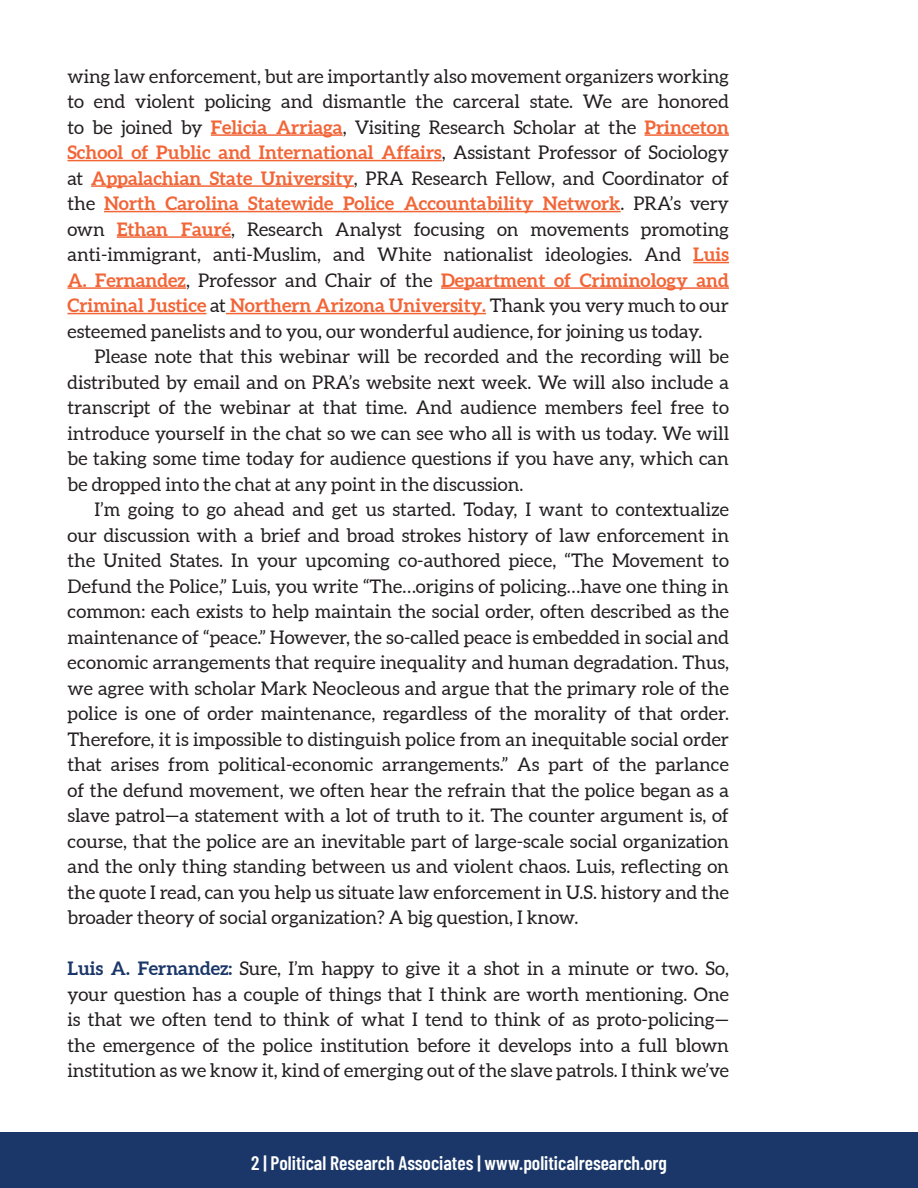
<style>
.page{position:relative;width:918px;height:1188px;background:#fff}
.page>*{position:absolute;margin:0;border:0;box-sizing:border-box;transform-origin:0 0}
.t1{font:600 19.5px "Barlow Condensed";color:#fff}
.Body{font:18.75px/25.5px "Aleo";color:#231f20;text-align:justify}
.FP{font:18.75px/25.5px "Aleo";color:#231f20;text-align:justify}
.s1{font-weight:700;color:#f26537}
.s2{font-weight:700;color:#1b3769}
</style>
<div class="page">
<div style="left:0;top:1133px;width:918px;height:55px;background:#1b3769"></div>
<hr style="left:211px;top:134px;width:132px;height:2px;background:#f26537">
<hr style="left:645px;top:134px;width:84px;height:2px;background:#f26537">
<hr style="left:68px;top:160px;width:374px;height:1px;background:#f26537">
<hr style="left:91px;top:185px;width:263px;height:2px;background:#f26537">
<hr style="left:104px;top:211px;width:517px;height:1px;background:#f26537">
<hr style="left:117px;top:236px;width:114px;height:2px;background:#f26537">
<hr style="left:693px;top:262px;width:36px;height:1px;background:#f26537">
<hr style="left:68px;top:287px;width:118px;height:2px;background:#f26537">
<hr style="left:441px;top:287px;width:288px;height:2px;background:#f26537">
<hr style="left:68px;top:313px;width:138px;height:1px;background:#f26537">
<hr style="left:226px;top:313px;width:260px;height:1px;background:#f26537">
<p class="Body" style="left:68px;top:64px;width:663px">wing law enforcement, but are importantly also movement organizers working to end violent policing and dismantle the carceral state. We are honored to be joined by <span class="s1">Felicia Arriaga</span>, Visiting Research Scholar at the <span class="s1">Princeton School of Public and International Affairs</span>, Assistant Professor of Sociology at <span class="s1">Appalachian State University</span>, PRA Research Fellow, and Coordinator of the <span class="s1">North Carolina Statewide Police Accountability Network</span>. PRA’s very own <span class="s1">Ethan Fauré</span>, Research Analyst focusing on movements promoting anti-immigrant, anti-Muslim, and White nationalist ideologies. And <span class="s1">Luis A. Fernandez</span>, Professor and Chair of the <span class="s1">Department of Criminology and Criminal Justice</span> at <span class="s1">Northern Arizona University.</span> Thank you very much to our esteemed panelists and to you, our wonderful audience, for joining us today.</p>
<p class="Body" style="left:68px;top:345px;width:663px;text-indent:27px">Please note that this webinar will be recorded and the recording will be distributed by email and on PRA’s website next week. We will also include a transcript of the webinar at that time. And audience members feel free to introduce yourself in the chat so we can see who all is with us today. We will be taking some time today for audience questions if you have any, which can be dropped into the chat at any point in the discussion.</p>
<p class="Body" style="left:68px;top:498px;width:663px;text-indent:27px">I’m going to go ahead and get us started. Today, I want to contextualize our discussion with a brief and broad strokes history of law enforcement in the United States. In your upcoming co-authored piece, “The Movement to Defund the Police,” Luis, you write “The…origins of policing…have one thing in common: each exists to help maintain the social order, often described as the maintenance of “peace.” However, the so-called peace is embedded in social and economic arrangements that require inequality and human degradation. Thus, we agree with scholar Mark Neocleous and argue that the primary role of the police is one of order maintenance, regardless of the morality of that order.<br>Therefore, it is impossible to distinguish police from an inequitable social order that arises from political-economic arrangements.” As part of the parlance of the defund movement, we often hear the refrain that the police began as a slave patrol—a statement with a lot of truth to it. The counter argument is, of course, that the police are an inevitable part of large-scale social organization and the only thing standing between us and violent chaos. Luis, reflecting on the quote I read, can you help us situate law enforcement in U.S. history and the broader theory of social organization? A big question, I know.</p>
<p class="FP" style="left:68px;top:957px;width:663px"><span class="s2">Luis A. Fernandez:</span> Sure, I’m happy to give it a shot in a minute or two. So, your question has a couple of things that I think are worth mentioning. One is that we often tend to think of what I tend to think of as proto-policing— the emergence of the police institution before it develops into a full blown institution as we know it, kind of emerging out of the slave patrols. I think we’ve</p>
<p class="t1" style="left:251px;top:1149px;width:417px">2 | Political Research Associates | www.politicalresearch.org</p>
</div>
